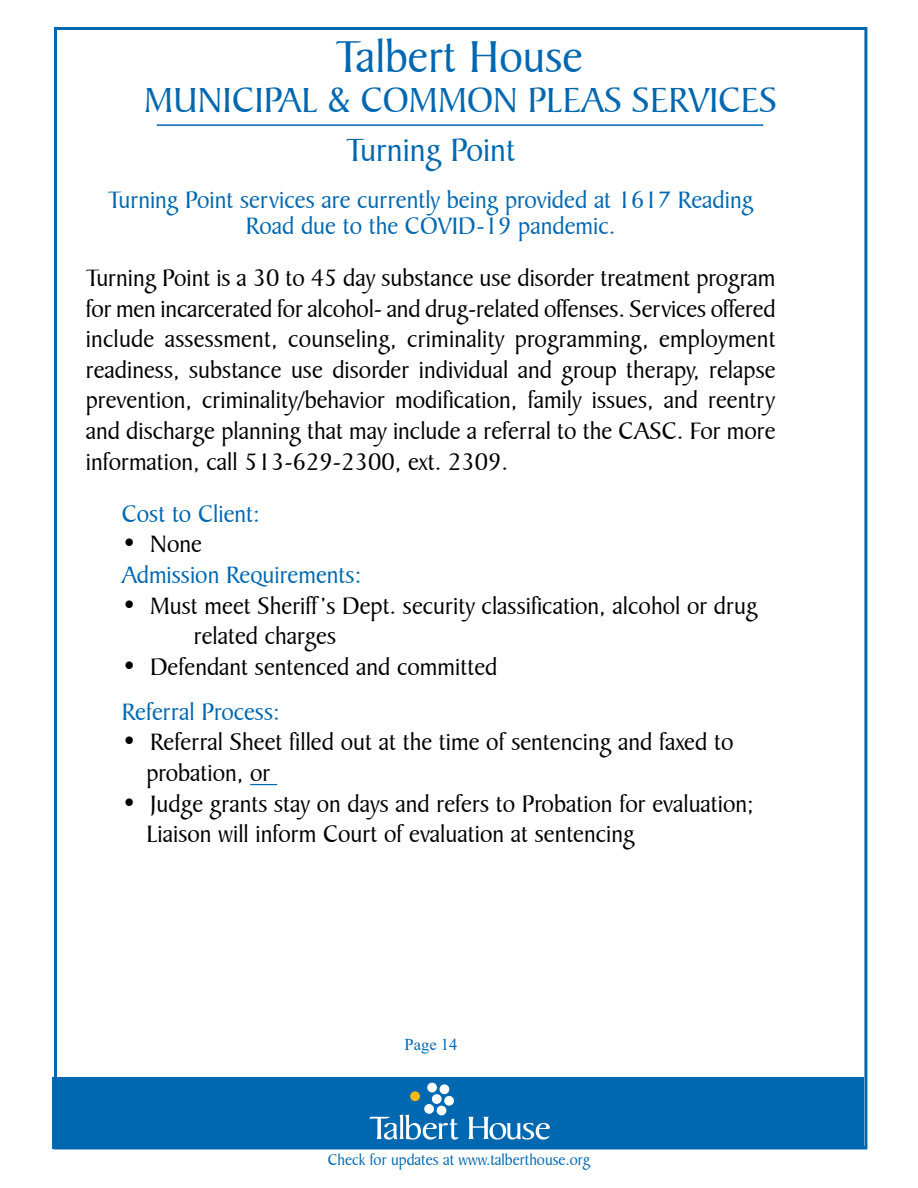
<style>
.page{position:relative;width:918px;height:1188px;background:#fff}
.page>*{position:absolute;margin:0;border:0;box-sizing:border-box;transform-origin:0 0}
.t1{font:48px "Baker Signet BT";color:#0067b1}
.t2{font:37.5px "Baker Signet BT";color:#0067b1}
.t3{font:34.5px "Baker Signet BT";color:#0067b1}
.t4{font:25.5px/30.6px "Baker Signet BT";color:#000}
.t5{font:25.5px/25.5px "Baker Signet BT";color:#0067b1;text-align:center}
.t6{font:16.5px "Baker Signet BT";color:#0067b1}
.t7{font:16.5px "Times New Roman";color:#0067b1}
</style>
<div class="page">
<div style="left:53px;top:1077px;width:811px;height:72px;background:#0067b1"></div>
<hr style="left:157px;top:124px;width:606px;height:2px;background:#0067b1">
<svg style="left:468px;top:1117px;width:82px;height:23px"></svg>
<div style="left:444px;top:1096px;width:10px;height:10px;background:#fff;border-radius:50%"></div>
<div style="left:440px;top:1084px;width:9px;height:10px;background:#fff;border-radius:50%"></div>
<div style="left:437px;top:1106px;width:9px;height:9px;background:#fff;border-radius:50%"></div>
<div style="left:432px;top:1094px;width:10px;height:10px;background:#fff;border-radius:50%"></div>
<div style="left:427px;top:1083px;width:10px;height:9px;background:#fff;border-radius:50%"></div>
<div style="left:424px;top:1104px;width:10px;height:10px;background:#fff;border-radius:50%"></div>
<div style="left:410px;top:1091px;width:10px;height:10px;background:#fdb913;border-radius:50%"></div>
<svg style="left:369px;top:1115px;width:89px;height:25px"></svg>
<svg style="left:250px;top:784px;width:27px;height:1px"></svg>
<h1 class="t1" style="left:335px;top:28px;width:249px">Talbert House</h1>
<h2 class="t2" style="left:144px;top:77px;width:635px">MUNICIPAL &amp; COMMON PLEAS SERVICES</h2>
<h3 class="t3" style="left:346px;top:130px;width:171px">Turning Point</h3>
<p class="t5" style="left:108px;top:188px;width:647px">Turning Point services are currently being provided at 1617 Reading<br>Road due to the COVID-19 pandemic.</p>
<p class="t4" style="left:86px;top:263px;width:691px;text-align:justify">Turning Point is a 30 to 45 day substance use disorder treatment program for men incarcerated for alcohol- and drug-related offenses. Services offered include assessment, counseling, criminality programming, employment readiness, substance use disorder individual and group therapy, relapse prevention, criminality/behavior modification, family issues, and reentry and discharge planning that may include a referral to the CASC. For more information, call 513-629-2300, ext. 2309.</p>
<p class="t5" style="left:122px;top:501px;width:140px">Cost to Client:</p>
<p class="t4" style="left:122px;top:529px;width:82px">• None</p>
<p class="t5" style="left:122px;top:562px;width:241px">Admission Requirements:</p>
<p class="t4" style="left:194px;top:590px;width:565px;text-indent:-72px">• Must meet Sheriff’s Dept. security classification, alcohol or drug related charges</p>
<p class="t4" style="left:122px;top:652px;width:377px">• Defendant sentenced and committed</p>
<p class="t5" style="left:122px;top:699px;width:160px">Referral Process:</p>
<p class="t4" style="left:146px;top:727px;width:589px;text-indent:-25px">• Referral Sheet filled out at the time of sentencing and faxed to probation, or</p>
<p class="t4" style="left:146px;top:788px;width:609px;text-indent:-25px">• Judge grants stay on days and refers to Probation for evaluation;<br>Liaison will inform Court of evaluation at sentencing</p>
<p class="t7" style="left:405px;top:1033px;width:54px">Page 14</p>
<p class="t6" style="left:328px;top:1150px;width:264px">Check for updates at www.talberthouse.org</p>
</div>
